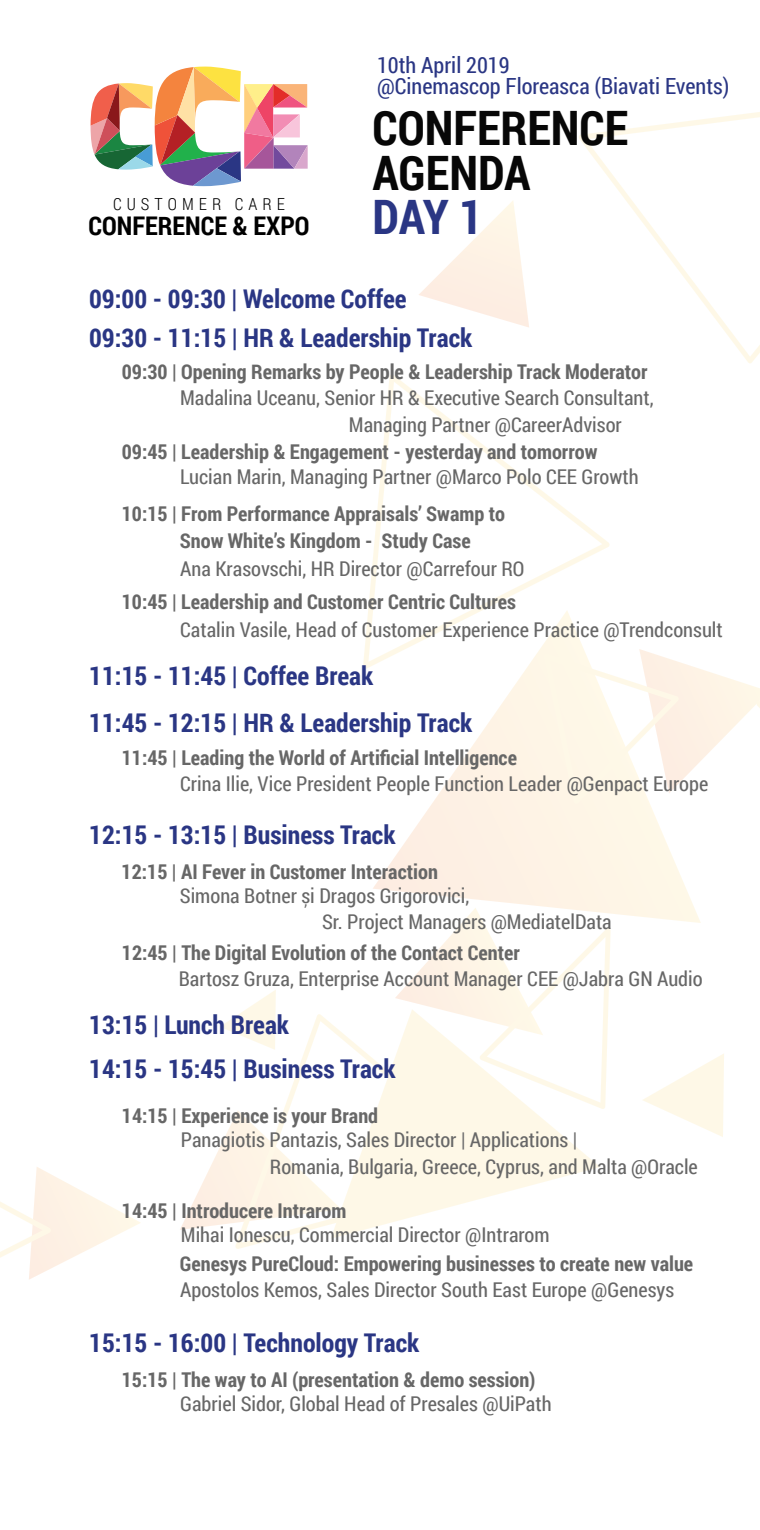
<style>
.page{position:relative;width:760px;height:1530px;background:#fff}
.page>*{position:absolute;margin:0;border:0;box-sizing:border-box;transform-origin:0 0}
.t1{font:700 47.5px/44.5px "Roboto Condensed";color:#070707}
.t2{font:700 47.5px "Roboto Condensed";color:#2a3684}
.t3{font:700 25.75px/47px "Roboto Condensed";color:#2a3684}
.t4{font:700 25.75px "Roboto Condensed";color:#000}
.t5{font:22.25px/21.2px "Roboto Condensed";color:#2a3684}
.t6{font:20.38px/26.9px "Roboto Condensed";color:#676767}
.t7{font:700 20.38px/26.9px "Roboto Condensed";color:#676767}
.t8{font:300 16.75px "Roboto Condensed";letter-spacing:.3em;color:#000}
</style>
<div class="page">
<svg style="left:180px;top:1117px;width:55px;height:113px"></svg>
<svg style="left:510px;top:1109px;width:90px;height:82px;fill:#fef8e7"></svg>
<svg style="left:373px;top:669px;width:328px;height:254px"></svg>
<svg style="left:419px;top:201px;width:110px;height:127px"></svg>
<svg style="left:220px;top:990px;width:56px;height:43px"></svg>
<svg style="left:643px;top:1054px;width:81px;height:83px"></svg>
<svg style="left:579px;top:112px;width:181px;height:251px"></svg>
<svg style="left:0;top:1167px;width:141px;height:113px"></svg>
<svg style="left:235px;top:1014px;width:275px;height:235px"></svg>
<svg style="left:363px;top:374px;width:246px;height:295px"></svg>
<svg style="left:395px;top:908px;width:215px;height:201px"></svg>
<svg style="left:544px;top:637px;width:216px;height:215px"></svg>
<svg style="left:91px;top:67px;width:217px;height:119px"></svg>
<p class="t8" style="left:113px;top:192px;width:173px">CUSTOMER CARE</p>
<p class="t4" style="left:89px;top:208px;width:223px">CONFERENCE &amp; EXPO</p>
<p class="t5" style="left:377px;top:54px;width:354px">10th April 2019<br>@Cinemascop Floreasca (Biavati Events)</p>
<h1 class="t1" style="left:372px;top:104px;width:257px">CONFERENCE<br>AGENDA</h1>
<h1 class="t2" style="left:372px;top:184px;width:112px">DAY 1</h1>
<p class="t3" style="left:89px;top:274px;width:319px">09:00 - 09:30 | Welcome Coffee</p>
<p class="t3" style="left:89px;top:313px;width:384px">09:30 - 11:15 | HR &amp; Leadership Track</p>
<p class="t7" style="left:122px;top:357px;width:527px">09:30 | Opening Remarks by People &amp; Leadership Track Moderator</p>
<p class="t6" style="left:349px;top:384px;width:306px;text-indent:-169px">Madalina Uceanu, Senior HR &amp; Executive Search Consultant,<br>Managing Partner @CareerAdvisor</p>
<p class="t7" style="left:122px;top:437px;width:477px">09:45 | Leadership &amp; Engagement - yesterday and tomorrow</p>
<p class="t6" style="left:180px;top:463px;width:460px">Lucian Marin, Managing Partner @Marco Polo CEE Growth</p>
<p class="t7" style="left:180px;top:500px;width:326px;text-indent:-58px">10:15 | From Performance Appraisals’ Swamp to<br>Snow White’s Kingdom - Study Case</p>
<p class="t6" style="left:180px;top:555px;width:346px">Ana Krasovschi, HR Director @Carrefour RO</p>
<p class="t7" style="left:122px;top:587px;width:396px">10:45 | Leadership and Customer Centric Cultures</p>
<p class="t6" style="left:180px;top:615px;width:544px">Catalin Vasile, Head of Customer Experience Practice @Trendconsult</p>
<p class="t3" style="left:89px;top:651px;width:385px">11:15 - 11:45 | Coffee Break<br>11:45 - 12:15 | HR &amp; Leadership Track</p>
<p class="t7" style="left:122px;top:744px;width:397px">11:45 | Leading the World of Artificial Intelligence</p>
<p class="t6" style="left:180px;top:770px;width:529px">Crina Ilie, Vice President People Function Leader @Genpact Europe</p>
<p class="t3" style="left:89px;top:810px;width:308px">12:15 - 13:15 | Business Track</p>
<p class="t7" style="left:122px;top:857px;width:318px">12:15 | AI Fever in Customer Interaction</p>
<p class="t6" style="left:322px;top:881px;width:291px;text-indent:-142px">Simona Botner și Dragos Grigorovici,<br>Sr. Project Managers @MediatelData</p>
<p class="t7" style="left:122px;top:939px;width:400px">12:45 | The Digital Evolution of the Contact Center</p>
<p class="t6" style="left:179px;top:964px;width:525px">Bartosz Gruza, Enterprise Account Manager CEE @Jabra GN Audio</p>
<p class="t3" style="left:89px;top:1000px;width:201px">13:15 | Lunch Break</p>
<p class="t3" style="left:89px;top:1044px;width:308px">14:15 - 15:45 | Business Track</p>
<p class="t7" style="left:122px;top:1101px;width:258px">14:15 | Experience is your Brand</p>
<p class="t6" style="left:270px;top:1126px;width:429px;text-indent:-89px">Panagiotis Pantazis, Sales Director | Applications |<br>Romania, Bulgaria, Greece, Cyprus, and Malta @Oracle</p>
<p class="t7" style="left:122px;top:1196px;width:226px">14:45 | Introducere Intrarom</p>
<p class="t7" style="left:180px;top:1250px;width:515px">Genesys PureCloud: Empowering businesses to create new value</p>
<p class="t6" style="left:181px;top:1220px;width:370px">Mihai Ionescu, Commercial Director @Intrarom</p>
<p class="t6" style="left:180px;top:1276px;width:495px">Apostolos Kemos, Sales Director South East Europe @Genesys</p>
<p class="t3" style="left:89px;top:1319px;width:331px">15:15 - 16:00 | Technology Track</p>
<p class="t7" style="left:122px;top:1365px;width:415px">15:15 | The way to AI (presentation &amp; demo session)</p>
<p class="t6" style="left:180px;top:1390px;width:373px">Gabriel Sidor, Global Head of Presales @UiPath</p>
</div>
